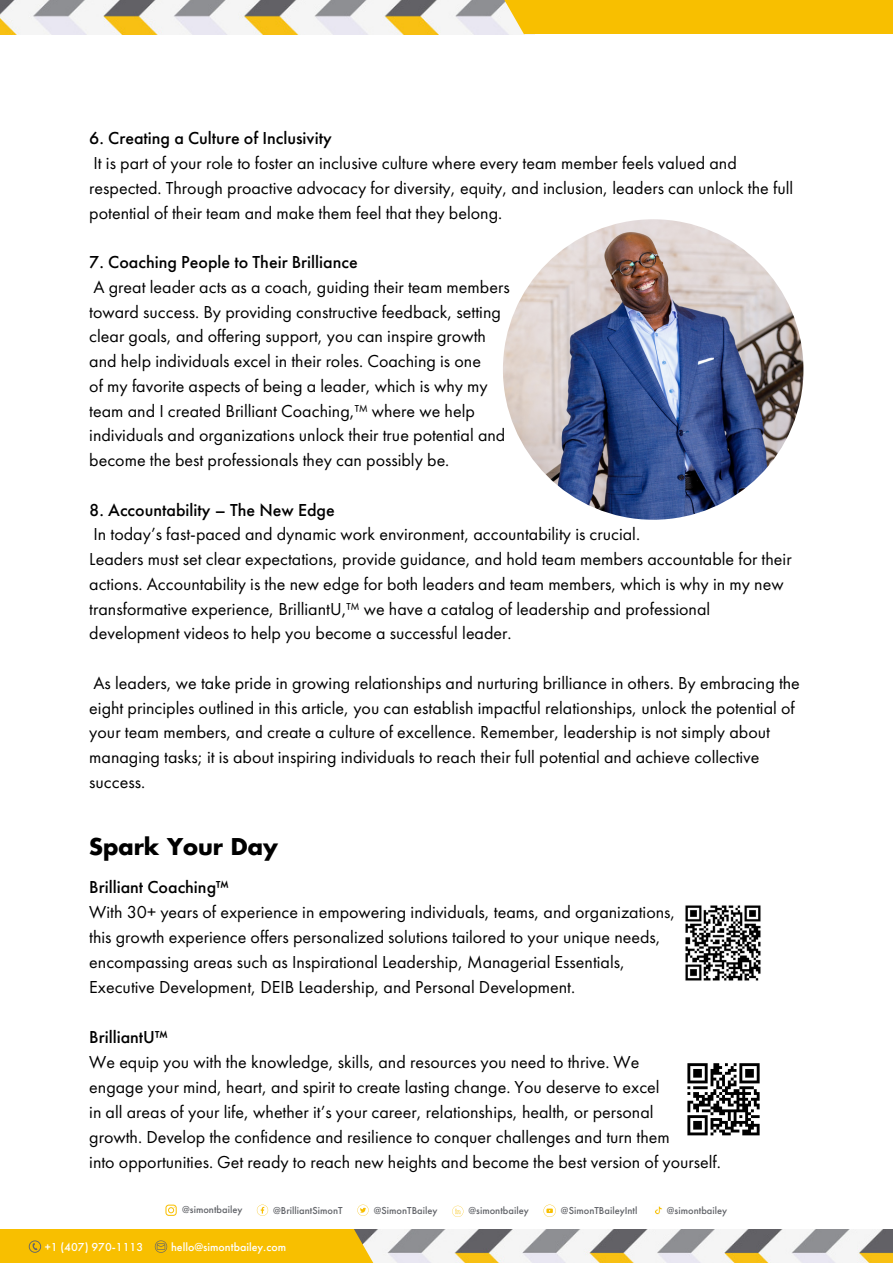
<style>
.page{position:relative;width:893px;height:1264px;background:#fff}
.page>*{position:absolute;margin:0;border:0;box-sizing:border-box;transform-origin:0 0}
.t1{font:700 22.5px "Futura";color:#000}
.t2{font:18px/24.8px "Futura PT";color:#000}
.t3{font:500 18px "Futura PT";color:#000}
.t4{font:500 12px "Futura PT";color:#fefefe}
.t5{font:500 10.5px "Futura PT";color:#63656a}
</style>
<div class="page">
<div style="left:0;top:1229px;width:354px;height:33px;background:#f8bf00"></div>
<img style="left:385px;top:1229px;width:507px;height:33px">
<svg style="left:354px;top:1229px;width:31px;height:33px"></svg>
<img style="left:0;top:0;width:491px;height:34px">
<div style="left:524px;top:0;width:368px;height:34px;background:#f8bf00"></div>
<svg style="left:491px;top:0;width:33px;height:34px"></svg>
<img style="left:503px;top:219px;width:300px;height:300px;border-radius:50%">
<img style="left:685px;top:905px;width:76px;height:76px">
<svg style="left:687px;top:1063px;width:72px;height:72px"></svg>
<hr style="left:742px;top:1132px;width:17px;height:3px;background:#000">
<svg style="left:165px;top:1204px;width:12px;height:11px"></svg>
<svg style="left:257px;top:1204px;width:11px;height:11px"></svg>
<svg style="left:357px;top:1204px;width:11px;height:11px"></svg>
<svg style="left:452px;top:1205px;width:11px;height:11px"></svg>
<svg style="left:543px;top:1204px;width:13px;height:12px"></svg>
<svg style="left:655px;top:1206px;width:8px;height:9px"></svg>
<svg style="left:29px;top:1240px;width:12px;height:12px"></svg>
<svg style="left:155px;top:1240px;width:12px;height:12px"></svg>
<p class="t3" style="left:89px;top:127px;width:244px">6. Creating a Culture of Inclusivity</p>
<p class="t2" style="left:89px;top:151px;width:705px">It is part of your role to foster an inclusive culture where every team member feels valued and respected. Through proactive advocacy for diversity, equity, and inclusion, leaders can unlock the full potential of their team and make them feel that they belong.</p>
<p class="t3" style="left:89px;top:250px;width:270px">7. Coaching People to Their Brilliance</p>
<p class="t2" style="left:89px;top:274px;width:422px">A great leader acts as a coach, guiding their team members toward success. By providing constructive feedback, setting clear goals, and offering support, you can inspire growth and help individuals excel in their roles. Coaching is one<br>of my favorite aspects of being a leader, which is why my team and I created Brilliant Coaching,™ where we help individuals and organizations unlock their true potential and become the best professionals they can possibly be.</p>
<p class="t3" style="left:89px;top:498px;width:247px">8. Accountability – The New Edge</p>
<p class="t2" style="left:89px;top:522px;width:703px">In today’s fast-paced and dynamic work environment, accountability is crucial.<br>Leaders must set clear expectations, provide guidance, and hold team members accountable for their actions. Accountability is the new edge for both leaders and team members, which is why in my new transformative experience, BrilliantU,™ we have a catalog of leadership and professional development videos to help you become a successful leader.</p>
<p class="t2" style="left:89px;top:670px;width:712px">As leaders, we take pride in growing relationships and nurturing brilliance in others. By embracing the eight principles outlined in this article, you can establish impactful relationships, unlock the potential of your team members, and create a culture of excellence. Remember, leadership is not simply about managing tasks; it is about inspiring individuals to reach their full potential and achieve collective success.</p>
<p class="t1" style="left:89px;top:836px;width:190px">Spark Your Day</p>
<p class="t3" style="left:89px;top:875px;width:141px">Brilliant Coaching™</p>
<p class="t2" style="left:89px;top:899px;width:587px">With 30+ years of experience in empowering individuals, teams, and organizations, this growth experience offers personalized solutions tailored to your unique needs, encompassing areas such as Inspirational Leadership, Managerial Essentials, Executive Development, DEIB Leadership, and Personal Development.</p>
<p class="t3" style="left:89px;top:1025px;width:80px">BrilliantU™</p>
<p class="t2" style="left:89px;top:1049px;width:633px">We equip you with the knowledge, skills, and resources you need to thrive. We<br>engage your mind, heart, and spirit to create lasting change. You deserve to excel<br>in all areas of your life, whether it’s your career, relationships, health, or personal<br>growth. Develop the confidence and resilience to conquer challenges and turn them<br>into opportunities. Get ready to reach new heights and become the best version of yourself.</p>
<p class="t5" style="left:182px;top:1203px;width:62px">@simontbailey</p>
<p class="t5" style="left:273px;top:1203px;width:71px">@BrilliantSimonT</p>
<p class="t5" style="left:374px;top:1203px;width:65px">@SimonTBailey</p>
<p class="t5" style="left:468px;top:1203px;width:62px">@simontbailey</p>
<p class="t5" style="left:561px;top:1203px;width:78px">@SimonTBaileyIntl</p>
<p class="t5" style="left:667px;top:1203px;width:62px">@simontbailey</p>
<p class="t4" style="left:45px;top:1239px;width:100px">+1 (407) 970-1113</p>
<p class="t4" style="left:171px;top:1239px;width:116px">hello@simontbailey.com</p>
</div>
